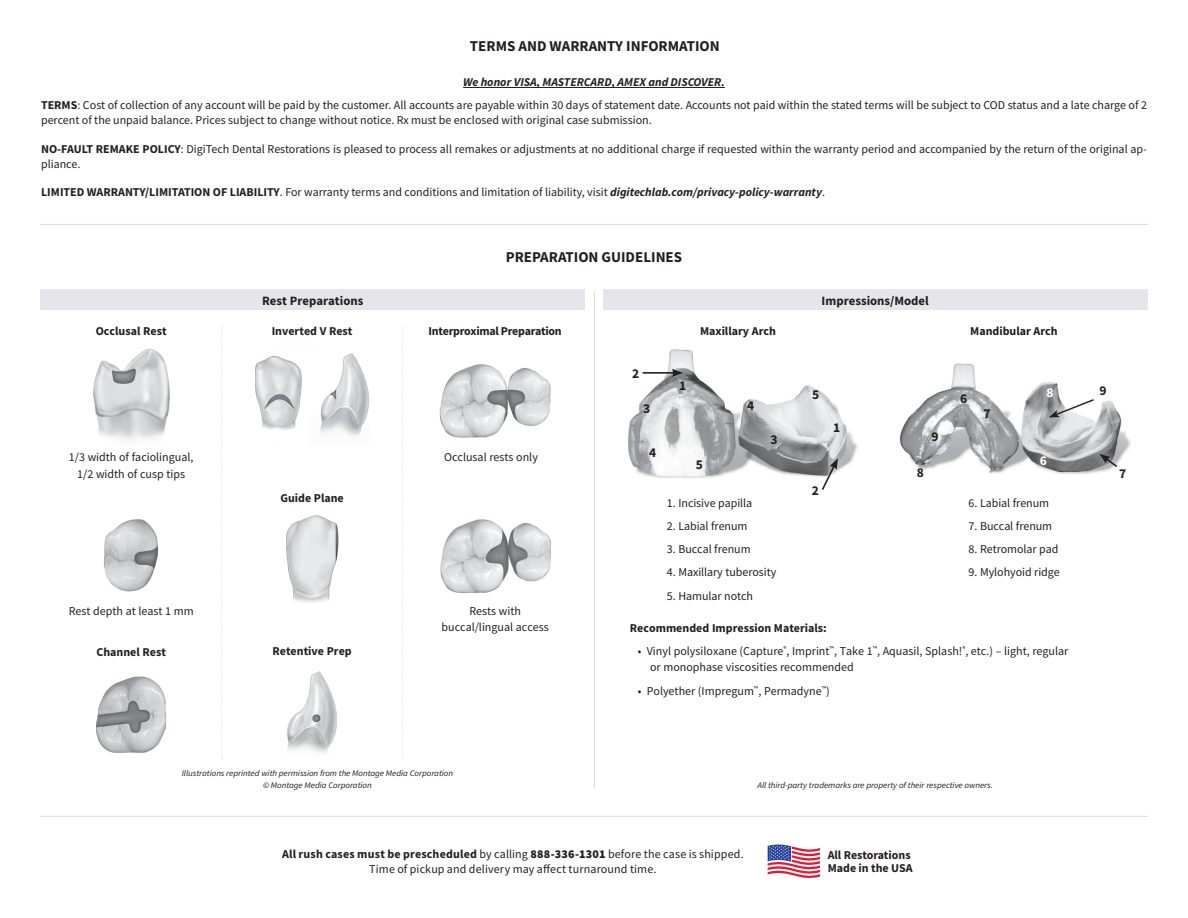
<style>
.page{position:relative;width:1188px;height:918px;background:#fff}
.page>*{position:absolute;margin:0;border:0;box-sizing:border-box;transform-origin:0 0}
.t1{font:700 15px "Source Sans Pro";color:#231f20}
.t2{font:700 13.5px "Source Sans Pro";color:#231f20}
.t3{font:700 13.5px "Source Sans Pro";color:#fff}
.t4{font:700 12.75px "Source Sans Pro";color:#231f20}
.copy{font:12px/16.5px "Source Sans Pro";color:#231f20}
.t5{font:700 12px "Source Sans Pro";color:#231f20}
.copy-2{font:italic 700 12px "Source Sans Pro";color:#231f20}
.t6{font:700 12px "Source Sans Pro";letter-spacing:-.025em;color:#231f20}
.body_copy{font:italic 8.55px "Source Sans Pro";letter-spacing:-.01em;color:#231f20;scale:1.05 1}
.s1{font-weight:700}
.s2{font-weight:700;font-style:italic}
.s3{font-weight:900}
</style>
<div class="page">
<hr style="left:40px;top:224px;width:1108px;height:1px;background:#dad9d6">
<hr style="left:40px;top:816px;width:1108px;height:1px;background:#dad9d6">
<img style="left:628px;top:349px;width:230px;height:129px">
<div style="left:825px;top:415px;width:24px;height:27px;background:#fff;opacity:.75"></div>
<div style="left:671px;top:373px;width:24px;height:27px;background:#fff;opacity:.75"></div>
<div style="left:624px;top:359px;width:24px;height:28px;background:#fff"></div>
<div style="left:762px;top:426px;width:25px;height:28px;background:#fff;opacity:.75"></div>
<div style="left:634px;top:395px;width:25px;height:28px;background:#fff;opacity:.75"></div>
<div style="left:640px;top:438px;width:25px;height:28px;background:#fff;opacity:.75"></div>
<div style="left:738px;top:392px;width:25px;height:28px;background:#fff;opacity:.75"></div>
<div style="left:803px;top:381px;width:25px;height:28px;background:#fff;opacity:.75"></div>
<div style="left:687px;top:450px;width:25px;height:29px;background:#fff;opacity:.75"></div>
<hr style="left:643px;top:372px;width:32px;height:2px;background:#231f20">
<svg style="left:672px;top:369px;width:11px;height:8px"></svg>
<svg style="left:813px;top:450px;width:34px;height:28px"></svg>
<svg style="left:820px;top:458px;width:18px;height:32px"></svg>
<div style="left:40px;top:290px;width:545px;height:20px;background:#e6e5eb"></div>
<div style="left:603px;top:290px;width:545px;height:20px;background:#e6e5eb"></div>
<img style="left:93px;top:348px;width:77px;height:92px">
<img style="left:103px;top:519px;width:55px;height:73px">
<img style="left:287px;top:671px;width:50px;height:82px">
<img style="left:286px;top:515px;width:52px;height:88px">
<img style="left:96px;top:677px;width:70px;height:76px">
<img style="left:255px;top:356px;width:47px;height:74px">
<img style="left:320px;top:353px;width:49px;height:83px">
<img style="left:900px;top:363px;width:231px;height:111px">
<div style="left:1031px;top:447px;width:25px;height:28px;background:#fff;opacity:.9"></div>
<div style="left:951px;top:385px;width:25px;height:28px;background:#fff;opacity:.9"></div>
<div style="left:975px;top:400px;width:24px;height:27px;background:#fff;opacity:.9"></div>
<div style="left:1111px;top:459px;width:24px;height:28px;background:#fff"></div>
<div style="left:1037px;top:379px;width:26px;height:28px;background:#fff;opacity:.9"></div>
<div style="left:1040px;top:390px;width:62px;height:37px;background:#fff;opacity:.9"></div>
<svg style="left:1049px;top:398px;width:46px;height:19px"></svg>
<div style="left:922px;top:423px;width:26px;height:28px;background:#fff;opacity:.9"></div>
<div style="left:1090px;top:377px;width:26px;height:28px;background:#fff"></div>
<div style="left:1091px;top:445px;width:35px;height:31px;background:#fff;opacity:.9"></div>
<svg style="left:1099px;top:454px;width:20px;height:15px"></svg>
<hr style="left:594px;top:291px;width:1px;height:497px;background:#dad9d6">
<svg style="left:221px;top:328px;width:2px;height:431px"></svg>
<svg style="left:402px;top:328px;width:1px;height:431px"></svg>
<img style="left:440px;top:364px;width:111px;height:74px">
<img style="left:440px;top:519px;width:111px;height:75px">
<hr style="left:463px;top:87px;width:262px;height:1px;background:#231f20">
<svg style="left:768px;top:844px;width:52px;height:34px"></svg>
<p class="t1" style="left:470px;top:36px;width:251px">TERMS AND WARRANTY INFORMATION</p>
<p class="copy-2" style="left:463px;top:74px;width:263px">We honor VISA, MASTERCARD, AMEX and DISCOVER.</p>
<p class="copy" style="left:41px;top:98px;width:1108px;line-height:15px"><span class="s1">TERMS</span>: Cost of collection of any account will be paid by the customer. All accounts are payable within 30 days of statement date. Accounts not paid within the stated terms will be subject to COD status and a late charge of 2 percent of the unpaid balance. Prices subject to change without notice. Rx must be enclosed with original case submission.</p>
<p class="copy" style="left:41px;top:141px;width:1107px;line-height:15px"><span class="s1">NO-FAULT REMAKE POLICY</span>: DigiTech Dental Restorations is pleased to process all remakes or adjustments at no additional charge if requested within the warranty period and accompanied by the return of the original ap&shy;pliance.</p>
<p class="copy" style="left:41px;top:184px;width:785px"><span class="s1">LIMITED WARRANTY/LIMITATION OF LIABILITY</span>. For warranty terms and conditions and limitation of liability, visit <span class="s2">digitechlab.com/privacy-policy-warranty</span>.</p>
<p class="t1" style="left:506px;top:247px;width:178px">PREPARATION GUIDELINES</p>
<p class="t4" style="left:262px;top:292px;width:103px">Rest Preparations</p>
<p class="t4" style="left:822px;top:292px;width:109px">Impressions/Model</p>
<p class="t5" style="left:96px;top:323px;width:72px">Occlusal Rest</p>
<p class="t5" style="left:272px;top:323px;width:82px">Inverted V Rest</p>
<p class="t6" style="left:429px;top:323px;width:135px">Interproximal Preparation</p>
<p class="t5" style="left:700px;top:323px;width:77px">Maxillary Arch</p>
<p class="t5" style="left:970px;top:323px;width:89px">Mandibular Arch</p>
<p class="t2" style="left:632px;top:364px;width:9px">2</p>
<p class="copy" style="left:69px;top:449px;width:126px;text-align:center">1/3 width of faciolingual,<br>1/2 width of cusp tips</p>
<p class="copy" style="left:444px;top:449px;width:95px">Occlusal rests only</p>
<p class="t2" style="left:643px;top:400px;width:9px">3</p>
<p class="t2" style="left:649px;top:443px;width:9px">4</p>
<p class="t2" style="left:679px;top:377px;width:9px">1</p>
<p class="t2" style="left:696px;top:455px;width:9px">5</p>
<p class="t2" style="left:747px;top:397px;width:9px">4</p>
<p class="t2" style="left:770px;top:430px;width:9px">3</p>
<p class="t2" style="left:812px;top:386px;width:9px">5</p>
<p class="t2" style="left:833px;top:419px;width:9px">1</p>
<p class="t2" style="left:931px;top:428px;width:9px">9</p>
<p class="t2" style="left:917px;top:463px;width:9px">8</p>
<p class="t2" style="left:960px;top:389px;width:9px">6</p>
<p class="t2" style="left:983px;top:404px;width:9px">7</p>
<p class="t3" style="left:1046px;top:384px;width:9px">8</p>
<p class="t3" style="left:1040px;top:452px;width:9px">6</p>
<p class="t5" style="left:280px;top:490px;width:65px">Guide Plane</p>
<p class="copy" style="left:667px;top:494px;width:87px">1. Incisive papilla</p>
<p class="copy" style="left:667px;top:517px;width:82px">2. Labial frenum</p>
<p class="copy" style="left:667px;top:541px;width:85px">3. Buccal frenum</p>
<p class="copy" style="left:667px;top:564px;width:111px">4. Maxillary tuberosity</p>
<p class="copy" style="left:667px;top:587px;width:88px">5. Hamular notch</p>
<p class="t2" style="left:812px;top:481px;width:9px">2</p>
<p class="copy" style="left:969px;top:494px;width:82px">6. Labial frenum</p>
<p class="copy" style="left:969px;top:517px;width:85px">7. Buccal frenum</p>
<p class="copy" style="left:969px;top:541px;width:91px">8. Retromolar pad</p>
<p class="copy" style="left:969px;top:564px;width:93px">9. Mylohyoid ridge</p>
<p class="copy" style="left:69px;top:603px;width:127px">Rest depth at least 1 mm</p>
<p class="t5" style="left:96px;top:644px;width:71px">Channel Rest</p>
<p class="t5" style="left:272px;top:643px;width:81px">Retentive Prep</p>
<p class="copy" style="left:442px;top:603px;width:109px;text-align:center">Rests with buccal/lingual access</p>
<p class="t5" style="left:630px;top:619px;width:199px">Recommended Impression Materials:</p>
<p class="copy" style="left:650px;top:642px;width:420px;text-indent:-12px">• Vinyl polysiloxane (Capture<sup>®</sup>, Imprint<sup>™</sup>, Take 1<sup>™</sup>, Aquasil, Splash!<sup>®</sup>, etc.) – light, regular or monophase viscosities recommended</p>
<p class="copy" style="left:638px;top:682px;width:194px">• Polyether (Impregum<sup>™</sup>, Permadyne<sup>™</sup>)</p>
<p class="body_copy" style="left:182px;top:767px;width:260px">Illustrations reprinted with permission from the Montage Media Corporation</p>
<p class="body_copy" style="left:263px;top:779px;width:105px">© Montage Media Corporation</p>
<p class="body_copy" style="left:758px;top:779px;width:226px">All third-party trademarks are property of their respective owners.</p>
<p class="copy" style="left:282px;top:846px;width:463px"><span class="s1">All rush cases must be prescheduled</span> by calling <span class="s3">888-336-1301</span> before the case is shipped.</p>
<p class="copy" style="left:369px;top:861px;width:289px">Time of pickup and delivery may affect turnaround time.</p>
<p class="t5" style="left:828px;top:846px;width:85px">All Restorations</p>
<p class="t5" style="left:828px;top:860px;width:87px">Made in the USA</p>
<p class="t2" style="left:1100px;top:381px;width:9px">9</p>
<p class="t2" style="left:1119px;top:464px;width:9px">7</p>
</div>
